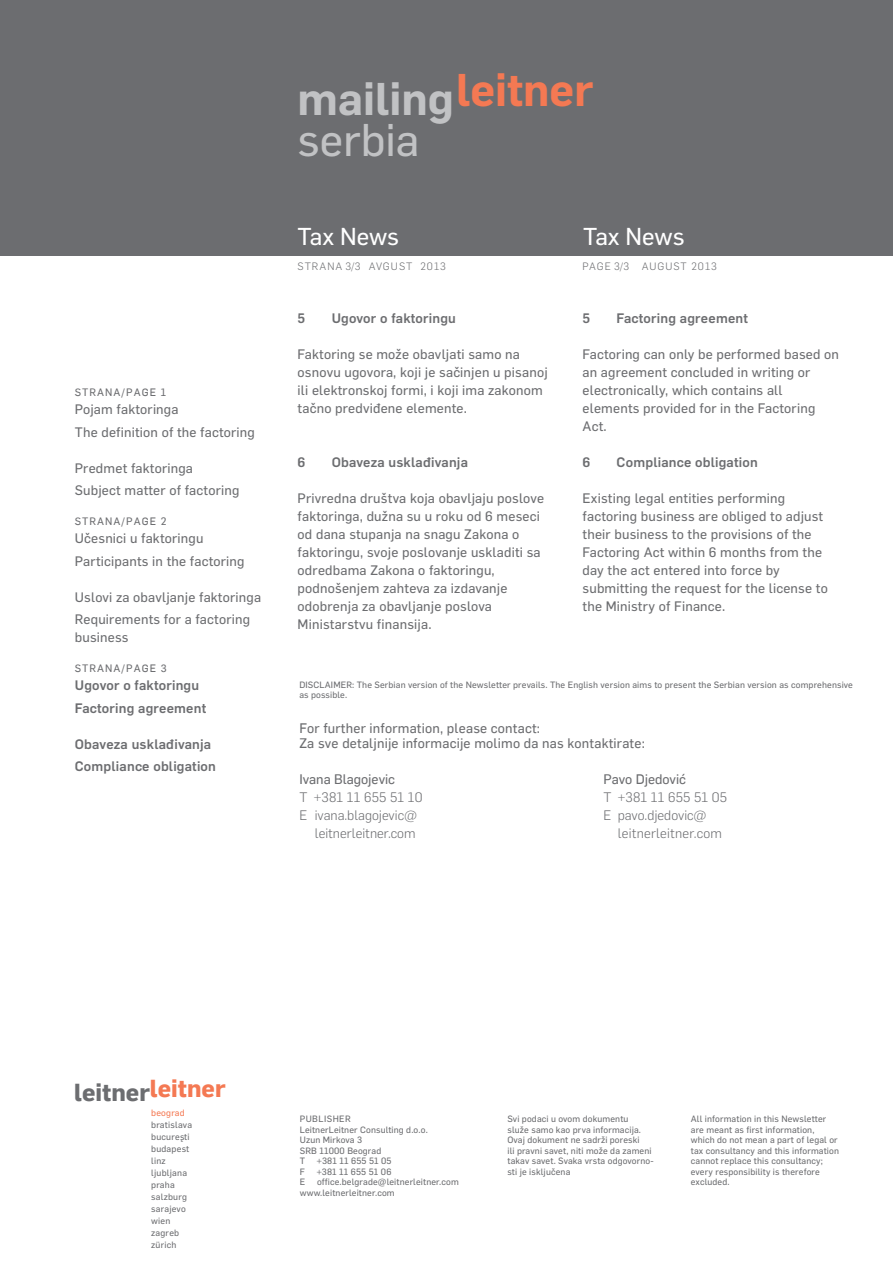
<style>
.page{position:relative;width:893px;height:1263px;background:#fff}
.page>*{position:absolute;margin:0;border:0;box-sizing:border-box;transform-origin:0 0}
.t1{font:600 45px "Flama";color:#c1c2c4}
.t2{font:45px "Flama Basic";color:#c1c2c4}
.t3{font:24px "Flama Basic";color:#fff}
.t4{font:700 24px "Flama";color:#6c6d70}
.t5{font:13.5px/18px "Flama Basic";letter-spacing:.015em;color:#6c6d70}
.t6{font:500 13.5px/22.5px "Flama";letter-spacing:.015em;color:#6c6d70}
.t7{font:13.5px/15px "Flama";letter-spacing:.015em;color:#6c6d70}
.t8{font:300 13.5px "Flama";color:#6c6d70}
.t9{font:300 10.5px "Flama";letter-spacing:.1em;color:#6c6d70}
.t10{font:10.5px "Flama";letter-spacing:.1em;color:#6c6d70}
.t11{font:9px/10.5px "Flama Basic";letter-spacing:.015em;color:#6c6d70}
.t12{font:9px "Flama Basic";letter-spacing:.025em;color:#f47953}
.s1{color:#fff}
</style>
<div class="page">
<div style="left:0;top:0;width:893px;height:255px;background:#6c6d70"></div>
<h1 class="t1" style="left:298px;top:83px;width:297px">mailing<sup>leitner</sup></h1>
<h1 class="t2" style="left:298px;top:124px;width:123px">serbia</h1>
<p class="t10" style="left:75px;top:389px;width:93px">strana/page 1</p>
<p class="t5" style="left:75px;top:399px;width:182px;line-height:22.5px">Pojam faktoringa<br>The definition of the factoring</p>
<p class="t5" style="left:75px;top:458px;width:166px;line-height:22.5px">Predmet faktoringa<br>Subject matter of factoring</p>
<p class="t10" style="left:75px;top:518px;width:93px">strana/page 2</p>
<p class="t5" style="left:75px;top:528px;width:171px;line-height:22.5px">Učesnici u faktoringu<br>Participants in the factoring</p>
<p class="t5" style="left:75px;top:587px;width:188px;line-height:22.5px">Uslovi za obavljanje faktoringa<br>Requirements for a factoring</p>
<p class="t5" style="left:75px;top:629px;width:55px">business</p>
<p class="t10" style="left:75px;top:665px;width:93px">strana/page 3</p>
<p class="t6" style="left:75px;top:675px;width:133px">Ugovor o faktoringu<br>Factoring agreement</p>
<p class="t6" style="left:75px;top:734px;width:143px">Obaveza usklađivanja<br>Compliance obligation</p>
<h2 class="t3" style="left:298px;top:227px;width:103px">Tax News</h2>
<p class="t9" style="left:298px;top:263px;width:150px">STRANA 3/3 AVGUST 2013</p>
<p class="t9" style="left:583px;top:263px;width:136px">PAGE 3/3 AUGUST 2013</p>
<h2 class="t3" style="left:583px;top:227px;width:103px">Tax News</h2>
<p class="t6" style="left:298px;top:308px;width:9px">5</p>
<p class="t6" style="left:332px;top:308px;width:126px">Ugovor o faktoringu</p>
<p class="t5" style="left:298px;top:346px;width:252px">Faktoring se može obavljati samo na osnovu ugovora, koji je sačinjen u pisanoj ili elektronskoj formi, i koji ima zakonom tačno predviđene elemente.</p>
<p class="t6" style="left:298px;top:452px;width:9px">6</p>
<p class="t6" style="left:332px;top:452px;width:138px">Obaveza usklađivanja</p>
<p class="t5" style="left:298px;top:490px;width:248px">Privredna društva koja obavljaju poslove faktoringa, dužna su u roku od 6 meseci od dana stupanja na snagu Zakona o faktoringu, svoje poslovanje uskladiti sa odredbama Zakona o faktoringu, podnošenjem zahteva za izdavanje odobrenja za obavljanje poslova Ministarstvu finansija.</p>
<p class="t6" style="left:583px;top:308px;width:9px">5</p>
<p class="t6" style="left:617px;top:308px;width:133px">Factoring agreement</p>
<p class="t5" style="left:583px;top:346px;width:258px">Factoring can only be performed based on an agreement concluded in writing or electronically, which contains all elements provided for in the Factoring<br>Act.</p>
<p class="t6" style="left:583px;top:452px;width:9px">6</p>
<p class="t6" style="left:617px;top:452px;width:143px">Compliance obligation</p>
<p class="t5" style="left:583px;top:490px;width:247px">Existing legal entities performing factoring business are obliged to adjust their business to the provisions of the Factoring Act within 6 months from the day the act entered into force by submitting the request for the license to the Ministry of Finance.</p>
<p class="t11" style="left:299px;top:680px;width:555px">DISCLAIMER: The Serbian version of the Newsletter prevails. The English version aims to present the Serbian version as comprehensive as possible.</p>
<p class="t7" style="left:299px;top:721px;width:347px">For further information, please contact:<br>Za sve detaljnije informacije molimo da nas kontaktirate:</p>
<p class="t7" style="left:299px;top:772px;width:97px">Ivana Blagojevic</p>
<p class="t7" style="left:603px;top:772px;width:84px">pavo Djedović</p>
<p class="t8" style="left:299px;top:792px;width:125px">T +381 11 655 51 10</p>
<p class="t8" style="left:603px;top:792px;width:125px">T +381 11 655 51 05</p>
<p class="t8" style="left:299px;top:810px;width:119px">E ivana.blagojevic@</p>
<p class="t8" style="left:603px;top:810px;width:105px">E pavo.djedovic@</p>
<p class="t8" style="left:299px;top:828px;width:118px"><span class="s1">E</span> leitnerleitner.com</p>
<p class="t8" style="left:603px;top:828px;width:120px"><span class="s1">E</span> leitnerleitner.com</p>
<h2 class="t4" style="left:74px;top:1084px;width:153px">leitner<sup>leitner</sup></h2>
<p class="t12" style="left:151px;top:1109px;width:35px">beograd</p>
<p class="t11" style="left:151px;top:1119px;width:42px;line-height:12px">bratislava bucures˛ti budapest linz ljubljana praha salzburg sarajevo wien zagreb zürich</p>
<p class="t11" style="left:300px;top:1114px;width:129px">PUBLISHER<br>LeitnerLeitner Consulting d.o.o.<br>Uzun Mirkova 3<br>SRB 11000 Beograd<br>T</p>
<p class="t11" style="left:317px;top:1156px;width:76px">+381 11 655 51 05</p>
<p class="t11" style="left:300px;top:1167px;width:7px">F</p>
<p class="t11" style="left:317px;top:1167px;width:76px">+381 11 655 51 06</p>
<p class="t11" style="left:300px;top:1177px;width:7px">E</p>
<p class="t11" style="left:300px;top:1177px;width:161px;text-indent:17px">office.belgrade@leitnerleitner.com www.leitnerleitner.com</p>
<p class="t11" style="left:507px;top:1114px;width:148px">Svi podaci u ovom dokumentu<br>služe samo kao prva informacija.<br>Ovaj dokument ne sadrži poreski<br>ili pravni savet, niti može da zameni takav savet. Svaka vrsta odgovorno&shy;sti je isključena</p>
<p class="t11" style="left:691px;top:1114px;width:150px">All information in this Newsletter are meant as first information, which do not mean a part of legal or tax consultancy and this information cannot replace this consultancy; every responsibility is therefore excluded.</p>
</div>
